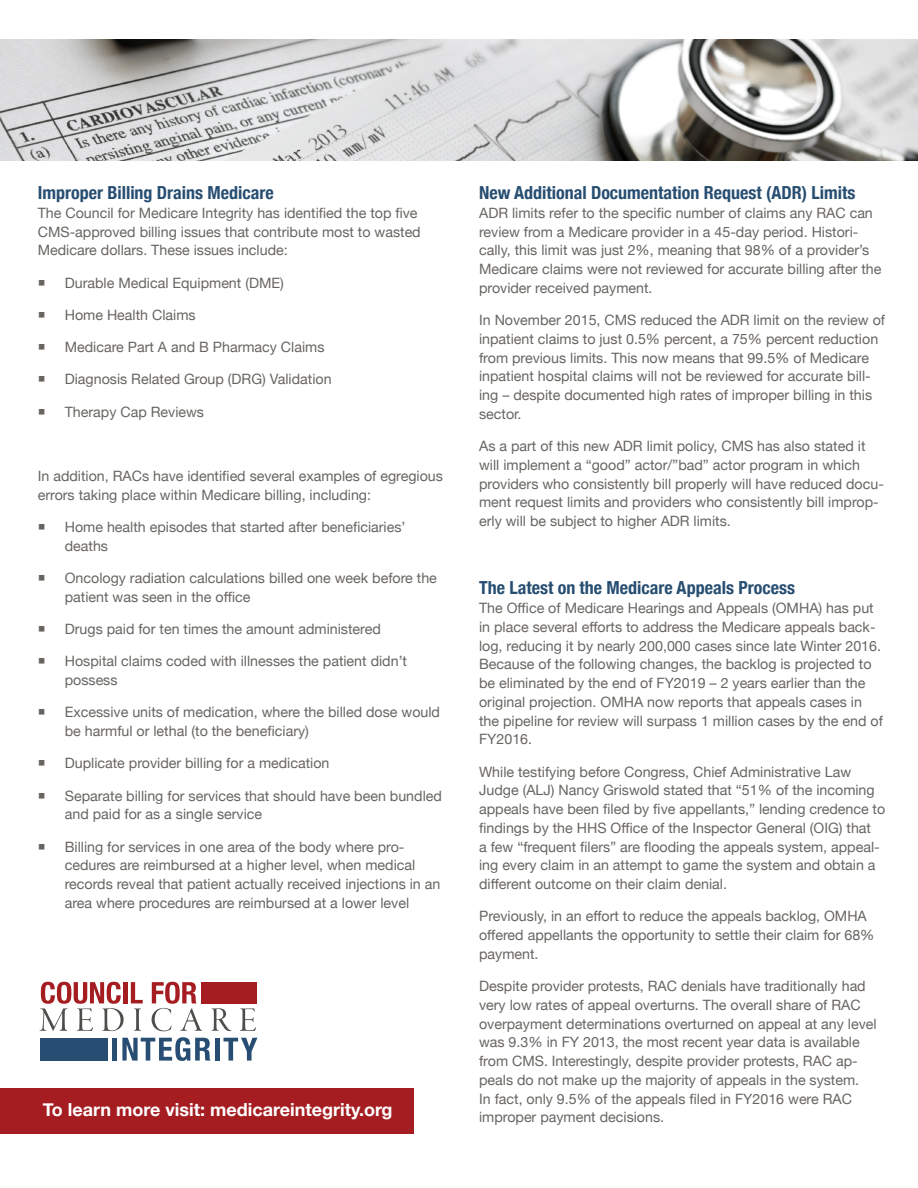
<style>
.page{position:relative;width:918px;height:1188px;background:#fff}
.page>*{position:absolute;margin:0;border:0;box-sizing:border-box;transform-origin:0 0}
.Body{font:700 condensed 18px "Helvetica Neue";color:#274e71}
.Body-2{font:700 18px "Helvetica Neue";color:#fff}
.Body-3{font:14.25px/18.8px "Helvetica Neue";color:#686561}
</style>
<div class="page">
<svg style="left:211px;top:1008px;width:21px;height:23px"></svg>
<svg style="left:240px;top:1008px;width:16px;height:23px"></svg>
<div style="left:201px;top:982px;width:55px;height:21px;background:#a51d21"></div>
<svg style="left:39px;top:982px;width:85px;height:49px"></svg>
<div style="left:123px;top:982px;width:5px;height:21px;background:#a51d21"></div>
<svg style="left:131px;top:982px;width:12px;height:49px"></svg>
<svg style="left:152px;top:982px;width:50px;height:49px"></svg>
<div style="left:40px;top:1038px;width:67px;height:23px;background:#274e72"></div>
<div style="left:112px;top:1038px;width:5px;height:23px;background:#274e72"></div>
<svg style="left:122px;top:1037px;width:89px;height:24px"></svg>
<div style="left:215px;top:1038px;width:5px;height:23px;background:#274e72"></div>
<svg style="left:224px;top:1038px;width:33px;height:23px"></svg>
<div style="left:0;top:1089px;width:414px;height:45px;background:#a51d21"></div>
<img style="left:0;top:40px;width:918px;height:121px">
<p class="Body" style="left:38px;top:178px;width:238px">Improper Billing Drains Medicare</p>
<p class="Body-3" style="left:38px;top:204px;width:384px">The Council for Medicare Integrity has identified the top five<br>CMS-approved billing issues that contribute most to wasted<br>Medicare dollars. These issues include:</p>
<p class="Body-3" style="left:65px;top:274px;width:221px">Durable Medical Equipment (DME)</p>
<p class="Body-3" style="left:65px;top:306px;width:132px">Home Health Claims</p>
<p class="Body-3" style="left:65px;top:339px;width:261px">Medicare Part A and B Pharmacy Claims</p>
<p class="Body-3" style="left:65px;top:371px;width:268px">Diagnosis Related Group (DRG) Validation</p>
<p class="Body-3" style="left:65px;top:403px;width:141px">Therapy Cap Reviews</p>
<p class="Body-3" style="left:38px;top:468px;width:407px">In addition, RACs have identified several examples of egregious errors taking place within Medicare billing, including:</p>
<p class="Body-3" style="left:65px;top:519px;width:342px">Home health episodes that started after beneficiaries’ deaths</p>
<p class="Body-3" style="left:65px;top:570px;width:374px">Oncology radiation calculations billed one week before the patient was seen in the office</p>
<p class="Body-3" style="left:65px;top:621px;width:317px">Drugs paid for ten times the amount administered</p>
<p class="Body-3" style="left:65px;top:653px;width:344px">Hospital claims coded with illnesses the patient didn’t possess</p>
<p class="Body-3" style="left:65px;top:704px;width:377px">Excessive units of medication, where the billed dose would be harmful or lethal (to the beneficiary)</p>
<p class="Body-3" style="left:65px;top:755px;width:266px">Duplicate provider billing for a medication</p>
<p class="Body-3" style="left:65px;top:787px;width:379px">Separate billing for services that should have been bundled and paid for as a single service</p>
<p class="Body-3" style="left:65px;top:838px;width:377px">Billing for services in one area of the body where pro&shy;cedures are reimbursed at a higher level, when medical records reveal that patient actually received injections in an area where procedures are reimbursed at a lower level</p>
<p class="Body-2" style="left:43px;top:1096px;width:351px">To learn more visit: medicareintegrity.org</p>
<p class="Body" style="left:479px;top:178px;width:378px">New Additional Documentation Request (ADR) Limits</p>
<p class="Body-3" style="left:479px;top:204px;width:404px">ADR limits refer to the specific number of claims any RAC can review from a Medicare provider in a 45-day period. Histori&shy;cally, this limit was just 2%, meaning that 98% of a provider’s Medicare claims were not reviewed for accurate billing after the provider received payment.</p>
<p class="Body-3" style="left:479px;top:312px;width:407px">In November 2015, CMS reduced the ADR limit on the review of inpatient claims to just 0.5% percent, a 75% percent reduction from previous limits. This now means that 99.5% of Medicare inpatient hospital claims will not be reviewed for accurate bill&shy;ing – despite documented high rates of improper billing in this sector.</p>
<p class="Body-3" style="left:479px;top:438px;width:406px">As a part of this new ADR limit policy, CMS has also stated it will implement a “good” actor/”bad” actor program in which providers who consistently bill properly will have reduced docu&shy;ment request limits and providers who consistently bill improp&shy;erly will be subject to higher ADR limits.</p>
<p class="Body" style="left:479px;top:573px;width:317px">The Latest on the Medicare Appeals Process</p>
<p class="Body-3" style="left:479px;top:600px;width:405px">The Office of Medicare Hearings and Appeals (OMHA) has put in place several efforts to address the Medicare appeals back&shy;log, reducing it by nearly 200,000 cases since late Winter 2016.<br>Because of the following changes, the backlog is projected to be eliminated by the end of FY2019 – 2 years earlier than the original projection. OMHA now reports that appeals cases in the pipeline for review will surpass 1 million cases by the end of FY2016.</p>
<p class="Body-3" style="left:479px;top:763px;width:408px">While testifying before Congress, Chief Administrative Law Judge (ALJ) Nancy Griswold stated that “51% of the incoming appeals have been filed by five appellants,” lending credence to findings by the HHS Office of the Inspector General (OIG) that<br>a few “frequent filers” are flooding the appeals system, appeal&shy;ing every claim in an attempt to game the system and obtain a different outcome on their claim denial.</p>
<p class="Body-3" style="left:479px;top:908px;width:397px">Previously, in an effort to reduce the appeals backlog, OMHA offered appellants the opportunity to settle their claim for 68% payment.</p>
<p class="Body-3" style="left:479px;top:978px;width:399px">Despite provider protests, RAC denials have traditionally had very low rates of appeal overturns. The overall share of RAC overpayment determinations overturned on appeal at any level was 9.3% in FY 2013, the most recent year data is available from CMS. Interestingly, despite provider protests, RAC ap&shy;peals do not make up the majority of appeals in the system.<br>In fact, only 9.5% of the appeals filed in FY2016 were RAC improper payment decisions.</p>
</div>
